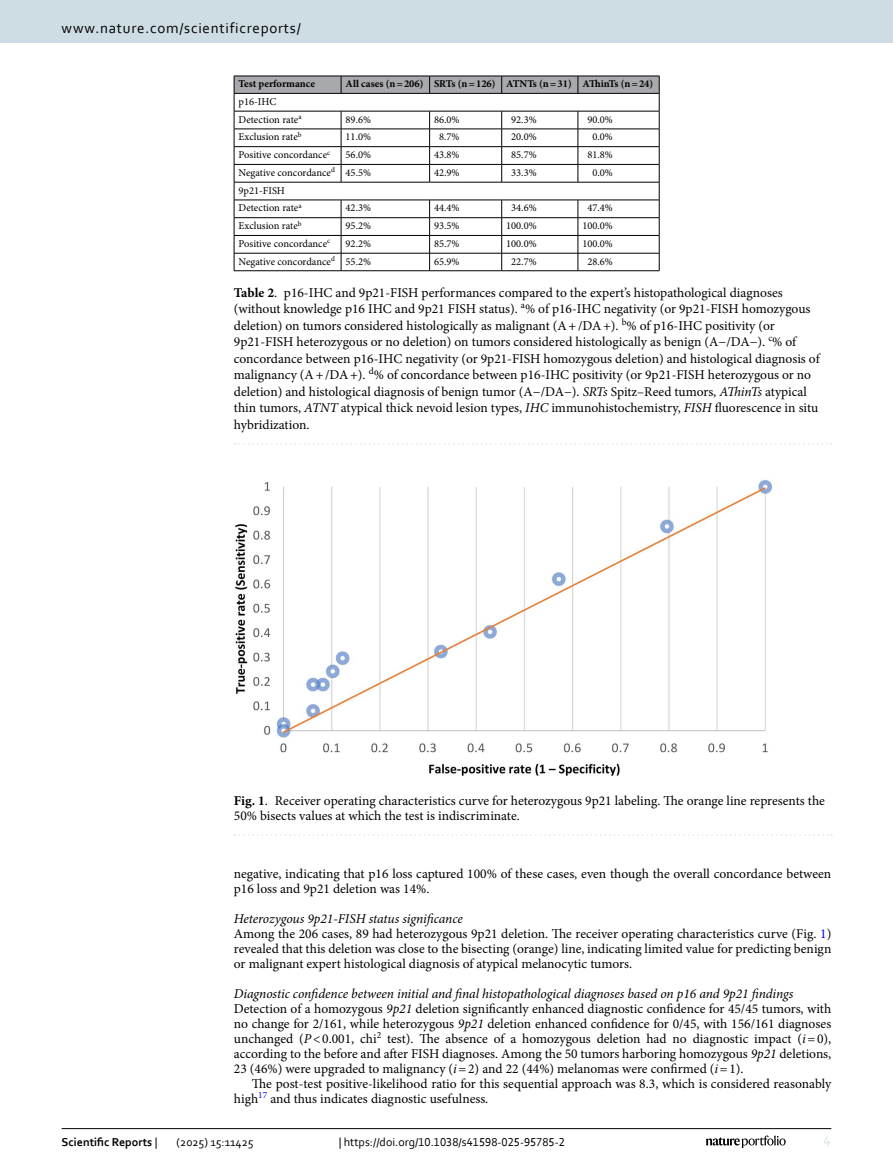
<style>
.page{position:relative;width:893px;height:1174px;background:#fff}
.page>*{position:absolute;margin:0;border:0;box-sizing:border-box;transform-origin:0 0}
.t1{font:15px "Corbel";letter-spacing:.05em;color:#000}
.t2{font:15px "Corbel";color:#d9e4eb}
.Body_Text{font:13.5px/15px "Minion Pro";color:#000;text-align:justify}
.Table_Caption{font:13.5px/16.5px "Minion Pro";color:#000}
.Figure_Caption{font:13.5px/15px "Minion Pro";color:#000}
.Body_Text_Indent{font:13.5px/15px "Minion Pro";color:#000}
.Head_3{font:italic 13.5px "Minion Pro";letter-spacing:-.005em;color:#000}
.t3{font:12px "Corbel";color:#000}
.t4{font:700 12px "Corbel";color:#000}
.Table_Body{font:10.5px "Minion Pro";color:#000}
.Table_Head{font:700 10.5px "Minion Pro";color:#000}
.s1{font-weight:700}
.s2{font-style:italic}
.s3{color:#00f}
.s4{font-weight:400}
</style>
<div class="page">
<img style="left:235px;top:479px;width:538px;height:297px">
<svg style="left:235px;top:834px;width:597px;height:2px"></svg>
<hr style="left:341px;top:270px;width:89px;height:1px;background:#000">
<hr style="left:430px;top:270px;width:72px;height:1px;background:#000">
<hr style="left:502px;top:270px;width:76px;height:1px;background:#000">
<svg style="left:234px;top:76px;width:426px;height:194px"></svg>
<hr style="left:578px;top:270px;width:81px;height:1px;background:#000">
<hr style="left:234px;top:270px;width:107px;height:1px;background:#000">
<svg style="left:235px;top:443px;width:597px;height:1px"></svg>
<hr style="left:62px;top:1128px;width:769px;height:1px;background:#000">
<svg style="left:706px;top:1135px;width:80px;height:12px"></svg>
<div style="left:0;top:0;width:893px;height:43px;background:#cedde4"></div>
<p class="t1" style="left:62px;top:18px;width:241px">www.nature.com/scientificreports/</p>
<p class="Table_Head" style="left:239px;top:77px;width:78px">Test performance</p>
<p class="Table_Head" style="left:346px;top:77px;width:79px">All cases (n=206)</p>
<p class="Table_Head" style="left:434px;top:77px;width:63px">SRTs (n=126)</p>
<p class="Table_Head" style="left:506px;top:77px;width:67px">ATNTs (n=31)</p>
<p class="Table_Head" style="left:582px;top:77px;width:72px">AThinTs (n=24)</p>
<p class="Table_Body" style="left:239px;top:95px;width:39px">p16-IHC</p>
<p class="Table_Body" style="left:239px;top:112px;width:65px">Detection rate<sup>a</sup></p>
<p class="Table_Body" style="left:346px;top:112px;width:27px">89.6%</p>
<p class="Table_Body" style="left:434px;top:112px;width:27px">86.0%</p>
<p class="Table_Body" style="left:511px;top:112px;width:27px">92.3%</p>
<p class="Table_Body" style="left:587px;top:112px;width:27px">90.0%</p>
<p class="Table_Body" style="left:239px;top:130px;width:64px">Exclusion rate<sup>b</sup></p>
<p class="Table_Body" style="left:346px;top:130px;width:27px">11.0%</p>
<p class="Table_Body" style="left:439px;top:130px;width:22px">8.7%</p>
<p class="Table_Body" style="left:511px;top:130px;width:27px">20.0%</p>
<p class="Table_Body" style="left:592px;top:130px;width:22px">0.0%</p>
<p class="Table_Body" style="left:239px;top:148px;width:93px">Positive concordance<sup>c</sup></p>
<p class="Table_Body" style="left:346px;top:148px;width:27px">56.0%</p>
<p class="Table_Body" style="left:434px;top:148px;width:27px">43.8%</p>
<p class="Table_Body" style="left:511px;top:148px;width:27px">85.7%</p>
<p class="Table_Body" style="left:587px;top:148px;width:27px">81.8%</p>
<p class="Table_Body" style="left:239px;top:166px;width:98px">Negative concordance<sup>d</sup></p>
<p class="Table_Body" style="left:346px;top:166px;width:27px">45.5%</p>
<p class="Table_Body" style="left:434px;top:166px;width:27px">42.9%</p>
<p class="Table_Body" style="left:511px;top:166px;width:27px">33.3%</p>
<p class="Table_Body" style="left:592px;top:166px;width:22px">0.0%</p>
<p class="Table_Body" style="left:239px;top:183px;width:48px">9p21-FISH</p>
<p class="Table_Body" style="left:239px;top:201px;width:65px">Detection rate<sup>a</sup></p>
<p class="Table_Body" style="left:346px;top:201px;width:27px">42.3%</p>
<p class="Table_Body" style="left:434px;top:201px;width:27px">44.4%</p>
<p class="Table_Body" style="left:511px;top:201px;width:27px">34.6%</p>
<p class="Table_Body" style="left:587px;top:201px;width:27px">47.4%</p>
<p class="Table_Body" style="left:239px;top:219px;width:64px">Exclusion rate<sup>b</sup></p>
<p class="Table_Body" style="left:346px;top:219px;width:27px">95.2%</p>
<p class="Table_Body" style="left:434px;top:219px;width:27px">93.5%</p>
<p class="Table_Body" style="left:506px;top:219px;width:32px">100.0%</p>
<p class="Table_Body" style="left:582px;top:219px;width:32px">100.0%</p>
<p class="Table_Body" style="left:239px;top:237px;width:93px">Positive concordance<sup>c</sup></p>
<p class="Table_Body" style="left:346px;top:237px;width:27px">92.2%</p>
<p class="Table_Body" style="left:434px;top:237px;width:27px">85.7%</p>
<p class="Table_Body" style="left:506px;top:237px;width:32px">100.0%</p>
<p class="Table_Body" style="left:582px;top:237px;width:32px">100.0%</p>
<p class="Table_Body" style="left:239px;top:254px;width:98px">Negative concordance<sup>d</sup></p>
<p class="Table_Body" style="left:346px;top:254px;width:27px">55.2%</p>
<p class="Table_Body" style="left:434px;top:254px;width:27px">65.9%</p>
<p class="Table_Body" style="left:511px;top:254px;width:27px">22.7%</p>
<p class="Table_Body" style="left:587px;top:254px;width:27px">28.6%</p>
<p class="Table_Caption" style="left:234px;top:284px;width:587px"><span class="s1">Table 2</span>. p16-IHC and 9p21-FISH performances compared to the expert’s histopathological diagnoses (without knowledge p16 IHC and 9p21 FISH status). <sup>a</sup>% of p16-IHC negativity (or 9p21-FISH homozygous deletion) on tumors considered histologically as malignant (A+/DA+). <sup>b</sup>% of p16-IHC positivity (or 9p21-FISH heterozygous or no deletion) on tumors considered histologically as benign (A−/DA−). <sup>c</sup>% of concordance between p16-IHC negativity (or 9p21-FISH homozygous deletion) and histological diagnosis of malignancy (A+/DA+). <sup>d</sup>% of concordance between p16-IHC positivity (or 9p21-FISH heterozygous or no deletion) and histological diagnosis of benign tumor (A−/DA−). <span class="s2">SRTs</span> Spitz–Reed tumors, <span class="s2">AThinTs</span> atypical thin tumors, <span class="s2">ATNT</span> atypical thick nevoid lesion types, <span class="s2">IHC</span> immunohistochemistry, <span class="s2">FISH</span> fluorescence in situ hybridization.</p>
<p class="Figure_Caption" style="left:234px;top:793px;width:593px"><span class="s1">Fig. 1</span>. Receiver operating characteristics curve for heterozygous 9p21 labeling. The orange line represents the<br>50% bisects values at which the test is indiscriminate.</p>
<p class="Body_Text" style="left:234px;top:866px;width:599px">negative, indicating that p16 loss captured 100% of these cases, even though the overall concordance between p16 loss and 9p21 deletion was 14%.</p>
<p class="Head_3" style="left:234px;top:909px;width:230px">Heterozygous 9p21-FISH status significance</p>
<p class="Body_Text" style="left:234px;top:926px;width:599px">Among the 206 cases, 89 had heterozygous 9p21 deletion. The receiver operating characteristics curve (Fig. <span class="s3">1</span>) revealed that this deletion was close to the bisecting (orange) line, indicating limited value for predicting benign or malignant expert histological diagnosis of atypical melanocytic tumors.</p>
<p class="Head_3" style="left:234px;top:984px;width:561px">Diagnostic confidence between initial and final histopathological diagnoses based on p16 and 9p21 findings</p>
<p class="Body_Text" style="left:234px;top:1001px;width:599px">Detection of a homozygous <span class="s2">9p21</span> deletion significantly enhanced diagnostic confidence for 45/45 tumors, with no change for 2/161, while heterozygous <span class="s2">9p21</span> deletion enhanced confidence for 0/45, with 156/161 diagnoses unchanged (<span class="s2">P</span>&lt;0.001, chi<sup>2</sup> test). The absence of a homozygous deletion had no diagnostic impact (<span class="s2">i</span>=0), according to the before and after FISH diagnoses. Among the 50 tumors harboring homozygous <span class="s2">9p21</span> deletions, 23 (46%) were upgraded to malignancy (<span class="s2">i</span>=2) and 22 (44%) melanomas were confirmed (<span class="s2">i</span>=1).</p>
<p class="Body_Text_Indent" style="left:234px;top:1076px;width:599px;text-indent:18px">The post-test positive-likelihood ratio for this sequential approach was 8.3, which is considered reasonably high<sup>17</sup> and thus indicates diagnostic usefulness.</p>
<p class="t4" style="left:62px;top:1134px;width:97px">Scientific Reports <span class="s4">|</span></p>
<p class="t3" style="left:177px;top:1134px;width:78px">(2025) 15:11425</p>
<p class="t3" style="left:339px;top:1134px;width:228px">| https://doi.org/10.1038/s41598-025-95785-2</p>
<p class="t2" style="left:824px;top:1132px;width:9px">4</p>
</div>
